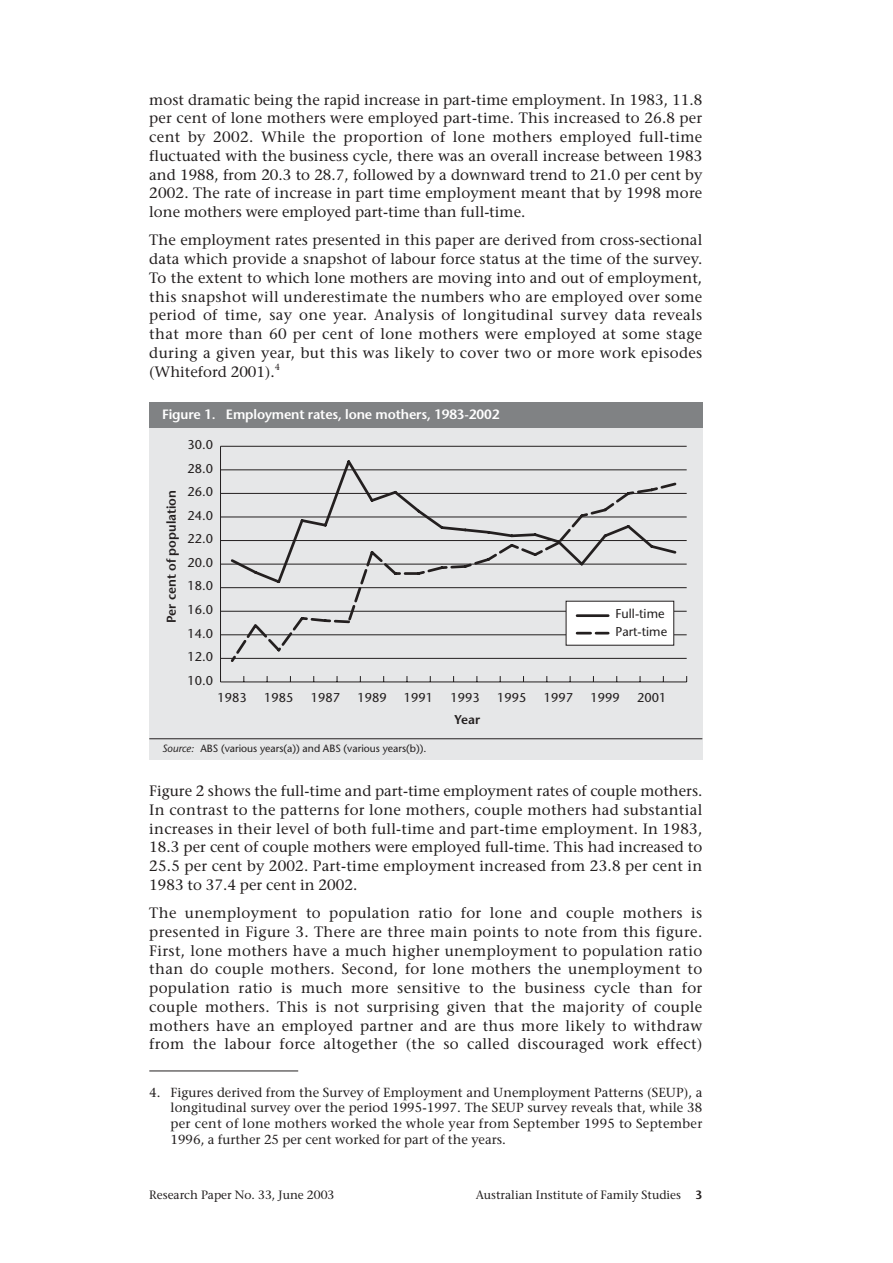
<style>
.page{position:relative;width:893px;height:1263px;background:#fff}
.page>*{position:absolute;margin:0;border:0;box-sizing:border-box;transform-origin:0 0}
.t1{font:15px/18.8px "Stone Serif";letter-spacing:.015em;color:#231f1f;text-align:justify}
.t2{font:600 13.5px "Stone Sans";letter-spacing:-.01em;color:#fff}
.t3{font:13.2px/15.8px "Stone Serif";color:#231f1f;text-align:justify}
.t4{font:12.75px "Stone Sans";color:#231f1f}
.t5{font:600 12.75px "Stone Sans";color:#231f1f}
.t6{font:12px "Stone Serif";color:#231f1f}
.t7{font:10.5px "Stone Sans";color:#231f1f}
.s1{font-style:italic}
.s2{font-family:"Stone Sans";font-weight:600}
</style>
<div class="page">
<div style="left:149px;top:428px;width:553px;height:332px;background:#e6e7e8"></div>
<hr style="left:220px;top:682px;width:466px;height:1px;background:#231f1f">
<hr style="left:220px;top:446px;width:1px;height:236px;background:#231f1f">
<hr style="left:220px;top:658px;width:466px;height:1px;background:#231f1f">
<hr style="left:220px;top:635px;width:466px;height:1px;background:#231f1f">
<hr style="left:220px;top:611px;width:466px;height:1px;background:#231f1f">
<hr style="left:220px;top:587px;width:466px;height:1px;background:#231f1f">
<hr style="left:220px;top:564px;width:466px;height:1px;background:#231f1f">
<hr style="left:220px;top:540px;width:466px;height:1px;background:#231f1f">
<hr style="left:220px;top:517px;width:466px;height:1px;background:#231f1f">
<hr style="left:220px;top:493px;width:466px;height:1px;background:#231f1f">
<hr style="left:220px;top:470px;width:466px;height:1px;background:#231f1f">
<hr style="left:220px;top:446px;width:466px;height:1px;background:#231f1f">
<svg style="left:228px;top:587px;width:450px;height:75px"></svg>
<svg style="left:228px;top:460px;width:450px;height:125px"></svg>
<div style="left:566px;top:601px;width:107px;height:44px;background:#fff"></div>
<svg style="left:577px;top:632px;width:31px;height:3px"></svg>
<hr style="left:577px;top:614px;width:31px;height:3px;background:#231f1f">
<div style="left:149px;top:403px;width:553px;height:25px;background:#808284"></div>
<hr style="left:149px;top:739px;width:553px;height:1px;background:#231f1f">
<hr style="left:149px;top:1071px;width:149px;height:1px;background:#231f1f">
<p class="t1" style="left:149px;top:92px;width:554px">most dramatic being the rapid increase in part-time employment. In 1983, 11.8 per cent of lone mothers were employed part-time. This increased to 26.8 per cent by 2002. While the proportion of lone mothers employed full-time fluctuated with the business cycle, there was an overall increase between 1983 and 1988, from 20.3 to 28.7, followed by a downward trend to 21.0 per cent by 2002. The rate of increase in part time employment meant that by 1998 more lone mothers were employed part-time than full-time.</p>
<p class="t1" style="left:149px;top:232px;width:554px">The employment rates presented in this paper are derived from cross-sectional data which provide a snapshot of labour force status at the time of the survey.<br>To the extent to which lone mothers are moving into and out of employment, this snapshot will underestimate the numbers who are employed over some period of time, say one year. Analysis of longitudinal survey data reveals that more than 60 per cent of lone mothers were employed at some stage during a given year, but this was likely to cover two or more work episodes (Whiteford 2001).<sup>4</sup></p>
<p class="t2" style="left:162px;top:409px;width:339px">Figure 1. Employment rates, lone mothers, 1983-2002</p>
<p class="t4" style="left:188px;top:440px;width:27px">30.0</p>
<p class="t5" style="left:166px;top:623px;width:135px;rotate:-90deg">Per cent of population</p>
<p class="t4" style="left:188px;top:463px;width:27px">28.0</p>
<p class="t4" style="left:188px;top:487px;width:27px">26.0</p>
<p class="t4" style="left:188px;top:510px;width:27px">24.0</p>
<p class="t4" style="left:188px;top:534px;width:27px">22.0</p>
<p class="t4" style="left:188px;top:558px;width:27px">20.0</p>
<p class="t4" style="left:188px;top:581px;width:27px">18.0</p>
<p class="t4" style="left:188px;top:605px;width:27px">16.0</p>
<p class="t4" style="left:188px;top:628px;width:27px">14.0</p>
<p class="t4" style="left:188px;top:652px;width:27px">12.0</p>
<p class="t4" style="left:188px;top:675px;width:27px">10.0</p>
<p class="t4" style="left:615px;top:609px;width:51px">Full-time</p>
<p class="t4" style="left:615px;top:627px;width:53px">Part-time</p>
<p class="t4" style="left:217px;top:693px;width:31px">1983</p>
<p class="t4" style="left:264px;top:693px;width:31px">1985</p>
<p class="t4" style="left:311px;top:693px;width:31px">1987</p>
<p class="t4" style="left:357px;top:693px;width:31px">1989</p>
<p class="t4" style="left:404px;top:693px;width:31px">1991</p>
<p class="t4" style="left:450px;top:693px;width:31px">1993</p>
<p class="t4" style="left:497px;top:693px;width:31px">1995</p>
<p class="t4" style="left:544px;top:693px;width:31px">1997</p>
<p class="t4" style="left:590px;top:693px;width:31px">1999</p>
<p class="t4" style="left:637px;top:693px;width:31px">2001</p>
<p class="t5" style="left:454px;top:715px;width:28px">Year</p>
<p class="t7" style="left:162px;top:744px;width:266px"><span class="s1">Source:</span> ABS (various years(a)) and ABS (various years(b)).</p>
<p class="t1" style="left:149px;top:783px;width:554px">Figure 2 shows the full-time and part-time employment rates of couple mothers.<br>In contrast to the patterns for lone mothers, couple mothers had substantial increases in their level of both full-time and part-time employment. In 1983, 18.3 per cent of couple mothers were employed full-time. This had increased to 25.5 per cent by 2002. Part-time employment increased from 23.8 per cent in 1983 to 37.4 per cent in 2002.</p>
<p class="t1" style="left:149px;top:905px;width:554px">The unemployment to population ratio for lone and couple mothers is presented in Figure 3. There are three main points to note from this figure.<br>First, lone mothers have a much higher unemployment to population ratio than do couple mothers. Second, for lone mothers the unemployment to population ratio is much more sensitive to the business cycle than for couple mothers. This is not surprising given that the majority of couple mothers have an employed partner and are thus more likely to withdraw from the labour force altogether (the so called discouraged work effect)</p>
<p class="t3" style="left:170px;top:1086px;width:533px;text-indent:-21px">4. Figures derived from the Survey of Employment and Unemployment Patterns (SEUP), a longitudinal survey over the period 1995-1997. The SEUP survey reveals that, while 38 per cent of lone mothers worked the whole year from September 1995 to September 1996, a further 25 per cent worked for part of the years.</p>
<p class="t6" style="left:149px;top:1191px;width:187px">Research Paper No. 33, June 2003</p>
<p class="t6" style="left:475px;top:1191px;width:228px">Australian Institute of Family Studies <span class="s2">3</span></p>
</div>
